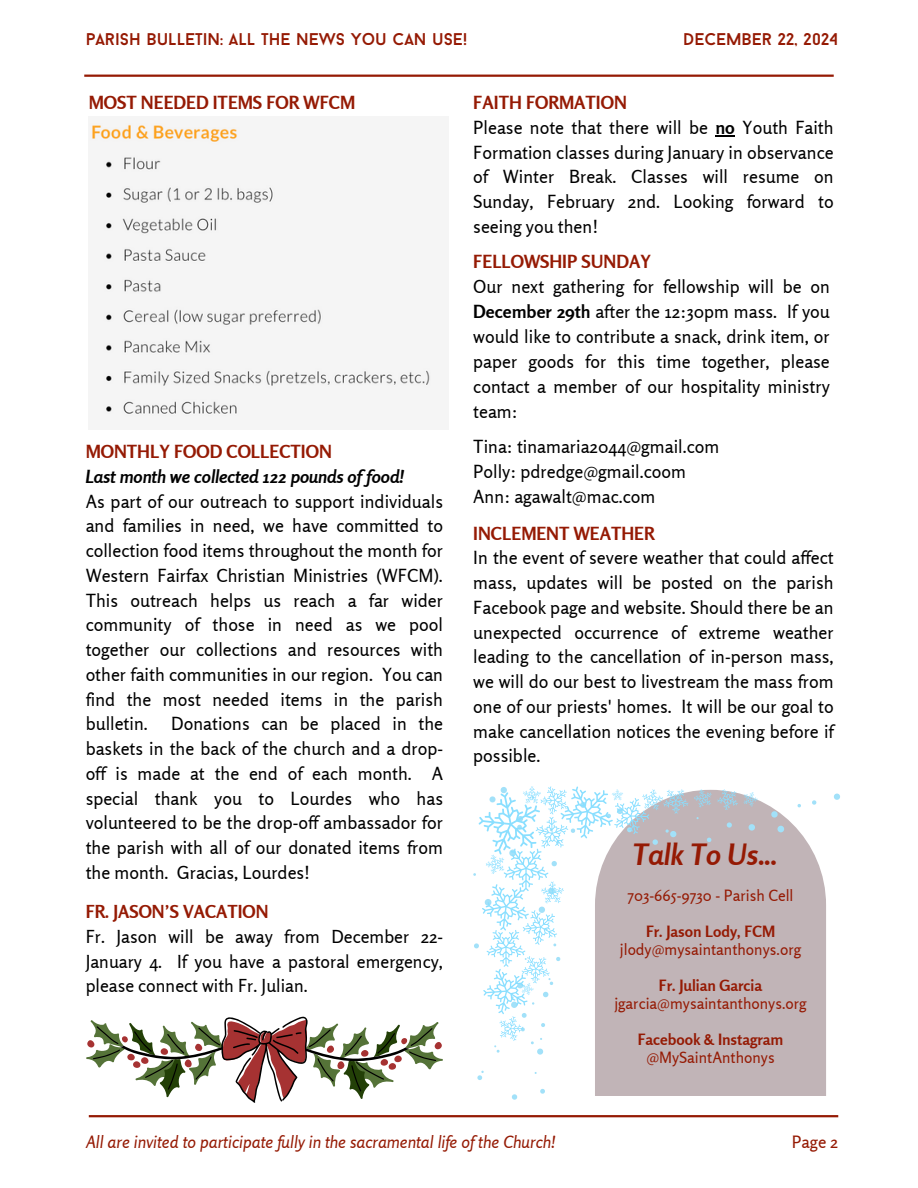
<style>
.page{position:relative;width:918px;height:1188px;background:#fff}
.page>*{position:absolute;margin:0;border:0;box-sizing:border-box;transform-origin:0 0}
.t1{font:italic 700 29.25px "Rosario";color:#951a04}
.t2{font:18px/24.8px "Rosario";color:#000}
.t3{font:700 18px "Rosario";color:#951a04}
.t4{font:17.85px/24.8px "Rosario";color:#000}
.t5{font:italic 16.95px "Rosario";color:#951a04}
.t6{font:16.95px "Baron Neue";color:#951a04}
.t7{font:16.95px "Rosario";color:#951a04}
.t8{font:15.45px "Rosario";color:#951a04}
.t9{font:700 15.45px "Rosario";color:#951a04}
.s1{font-weight:700;color:#951a04}
.s2{font-weight:700;font-style:italic}
.s3{font-weight:700}
</style>
<div class="page">
<hr style="left:84px;top:75px;width:750px;height:2px;background:#951a04">
<hr style="left:89px;top:1115px;width:749px;height:2px;background:#951a04">
<svg style="left:595px;top:793px;width:231px;height:303px;background:#c5b9bc"></svg>
<img style="left:89px;top:123px;width:342px;height:294px">
<svg style="left:834px;top:794px;width:6px;height:6px"></svg>
<svg style="left:812px;top:800px;width:4px;height:5px"></svg>
<svg style="left:777px;top:826px;width:7px;height:6px"></svg>
<svg style="left:771px;top:811px;width:7px;height:7px"></svg>
<svg style="left:749px;top:824px;width:6px;height:7px"></svg>
<svg style="left:512px;top:1094px;width:5px;height:6px"></svg>
<svg style="left:540px;top:1089px;width:5px;height:5px"></svg>
<svg style="left:477px;top:1071px;width:7px;height:9px"></svg>
<svg style="left:744px;top:792px;width:14px;height:15px"></svg>
<svg style="left:473px;top:786px;width:265px;height:269px"></svg>
<svg style="left:86px;top:1016px;width:357px;height:87px"></svg>
<svg style="left:715px;top:135px;width:20px;height:1px"></svg>
<h3 class="t6" style="left:86px;top:32px;width:383px">PARISH BULLETIN: ALL THE NEWS YOU CAN USE!</h3>
<h3 class="t6" style="left:683px;top:32px;width:157px">DECEMBER 22, 2024</h3>
<p class="t3" style="left:89px;top:92px;width:268px">MOST NEEDED ITEMS FOR WFCM</p>
<p class="t2" style="left:86px;top:439px;width:359px"><span class="s1">MONTHLY FOOD COLLECTION<br></span><span class="s2">Last month we collected 122 pounds of food!<br></span>As part of our outreach to support individuals and families in need, we have committed to collection food items throughout the month for Western Fairfax Christian Ministries (WFCM).<br>This outreach helps us reach a far wider community of those in need as we pool together our collections and resources with other faith communities in our region. You can find the most needed items in the parish bulletin.</p>
<p class="t2" style="left:86px;top:711px;width:359px;text-align:justify;text-indent:86px">Donations can be placed in the baskets in the back of the church and a drop&shy;off is made at the end of each month. A special thank you to Lourdes who has volunteered to be the drop-off ambassador for the parish with all of our donated items from the month. Gracias, Lourdes!</p>
<p class="t4" style="left:86px;top:899px;width:359px"><span class="s1">FR. JASON’S VACATION<br></span>Fr. Jason will be away from December 22- January 4. If you have a pastoral emergency, please connect with Fr. Julian.</p>
<p class="t2" style="left:473px;top:90px;width:362px"><span class="s1">FAITH FORMATION<br></span>Please note that there will be <span class="s3">no</span> Youth Faith Formation classes during January in observance of Winter Break. Classes will resume on Sunday, February 2nd. Looking forward to seeing you then!</p>
<p class="t2" style="left:473px;top:249px;width:358px"><span class="s1">FELLOWSHIP SUNDAY<br></span>Our next gathering for fellowship will be on <span class="s3">December 29th</span> after the 12:30pm mass. If you would like to contribute a snack, drink item, or paper goods for this time together, please contact a member of our hospitality ministry team:</p>
<h1 class="t2" style="left:473px;top:434px;width:248px">Tina: tinamaria2044@gmail.com<br>Polly: pdredge@gmail.coom<br>Ann: agawalt@mac.com</h1>
<p class="t2" style="left:473px;top:521px;width:362px"><span class="s1">INCLEMENT WEATHER<br></span>In the event of severe weather that could affect mass, updates will be posted on the parish Facebook page and website. Should there be an unexpected occurrence of extreme weather leading to the cancellation of in-person mass, we will do our best to livestream the mass from one of our priests' homes. It will be our goal to make cancellation notices the evening before if possible.</p>
<h2 class="t1" style="left:633px;top:837px;width:145px">Talk To Us...</h2>
<p class="t8" style="left:628px;top:886px;width:167px">703-665-9730 - Parish Cell</p>
<h3 class="t9" style="left:646px;top:922px;width:131px">Fr. Jason Lody, FCM</h3>
<h3 class="t8" style="left:620px;top:940px;width:183px">jlody@mysaintanthonys.org</h3>
<p class="t9" style="left:659px;top:976px;width:105px">Fr. Julian Garcia</p>
<h3 class="t8" style="left:614px;top:994px;width:194px">jgarcia@mysaintanthonys.org</h3>
<h3 class="t9" style="left:638px;top:1030px;width:147px">Facebook &amp; Instagram</h3>
<h3 class="t8" style="left:646px;top:1048px;width:130px">@MySaintAnthonys</h3>
<h3 class="t5" style="left:86px;top:1131px;width:471px">All are invited to participate fully in the sacramental life of the Church!</h3>
<p class="t7" style="left:792px;top:1131px;width:48px">Page 2</p>
</div>
